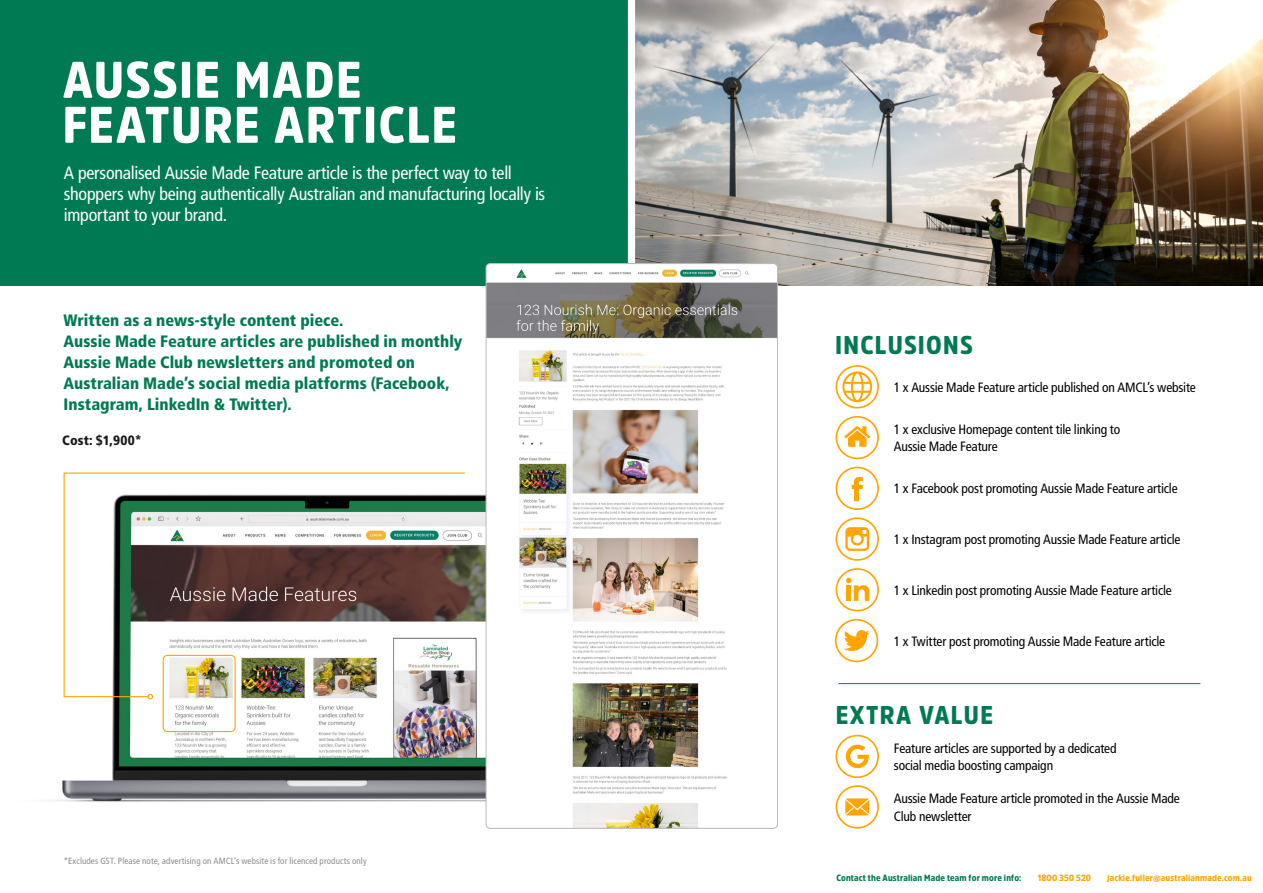
<style>
.page{position:relative;width:1263px;height:893px;background:#fff}
.page>*{position:absolute;margin:0;border:0;box-sizing:border-box;transform-origin:0 0}
.t1{font:900 51px/45px "Amsi Pro Narw";letter-spacing:.03em;color:#fff}
.t2{font:900 25.5px "Amsi Pro Narw";letter-spacing:.05em;color:#007a53}
.t3{font:condensed 18px/21px "Frutiger LT Std";letter-spacing:-.015em;color:#fff}
.t4{font:900 condensed 16.5px/21px "Frutiger LT Std";color:#007a53}
.t5{font:condensed 13.5px/17.2px "Frutiger LT Std";letter-spacing:-.01em;color:#000}
.t6{font:900 condensed 13.5px "Frutiger LT Std";letter-spacing:.01em;color:#1a1a1a}
.t7{font:condensed 9px "Frutiger LT Std";letter-spacing:.01em;color:#8a8c8e}
.t8{font:900 9px "Amsi Pro Narw";letter-spacing:.015em;color:#ffa400}
.t9{font:900 9px "Amsi Pro Narw";letter-spacing:.015em;color:#007a53}
</style>
<div class="page">
<img style="left:51px;top:436px;width:435px;height:390px">
<div style="left:163px;top:655px;width:73px;height:77px;border:1px solid #ffa400;border-radius:4px"></div>
<div style="left:0;top:0;width:631px;height:286px;background:#007a53"></div>
<img style="left:635px;top:0;width:628px;height:286px">
<div style="left:628px;top:0;width:7px;height:287px;background:#fff"></div>
<div style="left:835px;top:735px;width:44px;height:43px;border:2px solid #ffa400;border-radius:50%"></div>
<svg style="left:845px;top:744px;width:24px;height:25px"></svg>
<div style="left:835px;top:785px;width:44px;height:44px;border:2px solid #ffa400;border-radius:50%"></div>
<svg style="left:845px;top:798px;width:24px;height:17px"></svg>
<div style="left:835px;top:416px;width:44px;height:43px;border:2px solid #ffa400;border-radius:50%"></div>
<svg style="left:844px;top:426px;width:26px;height:21px"></svg>
<div style="left:835px;top:365px;width:44px;height:43px;border:2px solid #ffa400;border-radius:50%"></div>
<svg style="left:842px;top:371px;width:30px;height:31px"></svg>
<div style="left:835px;top:467px;width:44px;height:43px;border:2px solid #ffa400;border-radius:50%"></div>
<svg style="left:852px;top:477px;width:11px;height:24px"></svg>
<div style="left:835px;top:517px;width:44px;height:44px;border:2px solid #ffa400;border-radius:50%"></div>
<svg style="left:845px;top:527px;width:24px;height:24px"></svg>
<div style="left:835px;top:619px;width:43px;height:43px;border:2px solid #ffa400;border-radius:50%"></div>
<svg style="left:844px;top:630px;width:25px;height:21px"></svg>
<div style="left:835px;top:568px;width:44px;height:43px;border:2px solid #ffa400;border-radius:50%"></div>
<svg style="left:846px;top:578px;width:23px;height:23px"></svg>
<img style="left:486px;top:264px;width:290px;height:563px">
<div style="left:486px;top:263px;width:292px;height:566px;border:1px solid #b9babb;border-radius:4px"></div>
<img style="left:63px;top:472px;width:403px;height:226px">
<svg style="left:147px;top:694px;width:6px;height:5px"></svg>
<hr style="left:838px;top:683px;width:362px;height:1px;background:#007a53">
<h1 class="t1" style="left:63px;top:56px;width:396px">AUSSIE MADE<br>FEATURE ARTICLE</h1>
<h3 class="t3" style="left:64px;top:162px;width:483px">A personalised Aussie Made Feature article is the perfect way to tell shoppers why being authentically Australian and manufacturing locally is important to your brand.</h3>
<p class="t4" style="left:64px;top:310px;width:400px">Written as a news-style content piece.<br>Aussie Made Feature articles are published in monthly Aussie Made Club newsletters and promoted on Australian Made’s social media platforms (Facebook, Instagram, LinkedIn &amp; Twitter).</p>
<p class="t6" style="left:62px;top:432px;width:81px">Cost: $1,900*</p>
<p class="t7" style="left:64px;top:856px;width:304px">*Excludes GST. Please note, advertising on AMCL’s website is for licenced products only</p>
<h2 class="t2" style="left:835px;top:327px;width:139px">INCLUSIONS</h2>
<p class="t5" style="left:894px;top:379px;width:304px">1 x Aussie Made Feature article published on AMCL’s website</p>
<p class="t5" style="left:894px;top:421px;width:228px">1 x exclusive Homepage content tile linking to<br>Aussie Made Feature</p>
<p class="t5" style="left:894px;top:480px;width:285px">1 x Facebook post promoting Aussie Made Feature article</p>
<p class="t5" style="left:894px;top:531px;width:288px">1 x Instagram post promoting Aussie Made Feature article</p>
<p class="t5" style="left:894px;top:582px;width:280px">1 x Linkedin post promoting Aussie Made Feature article</p>
<p class="t5" style="left:894px;top:632px;width:273px">1 x Twitter post promoting Aussie Made Feature article</p>
<h2 class="t2" style="left:836px;top:698px;width:159px">EXTRA VALUE</h2>
<p class="t5" style="left:894px;top:740px;width:224px">Feature articles are supported by a dedicated social media boosting campaign</p>
<p class="t5" style="left:894px;top:790px;width:288px">Aussie Made Feature article promoted in the Aussie Made<br>Club newsletter</p>
<p class="t9" style="left:836px;top:872px;width:187px">Contact the Australian Made team for more info:</p>
<p class="t8" style="left:1037px;top:872px;width:55px">1800 350 520</p>
<p class="t8" style="left:1107px;top:872px;width:146px">jackie.fuller@australianmade.com.au</p>
</div>
